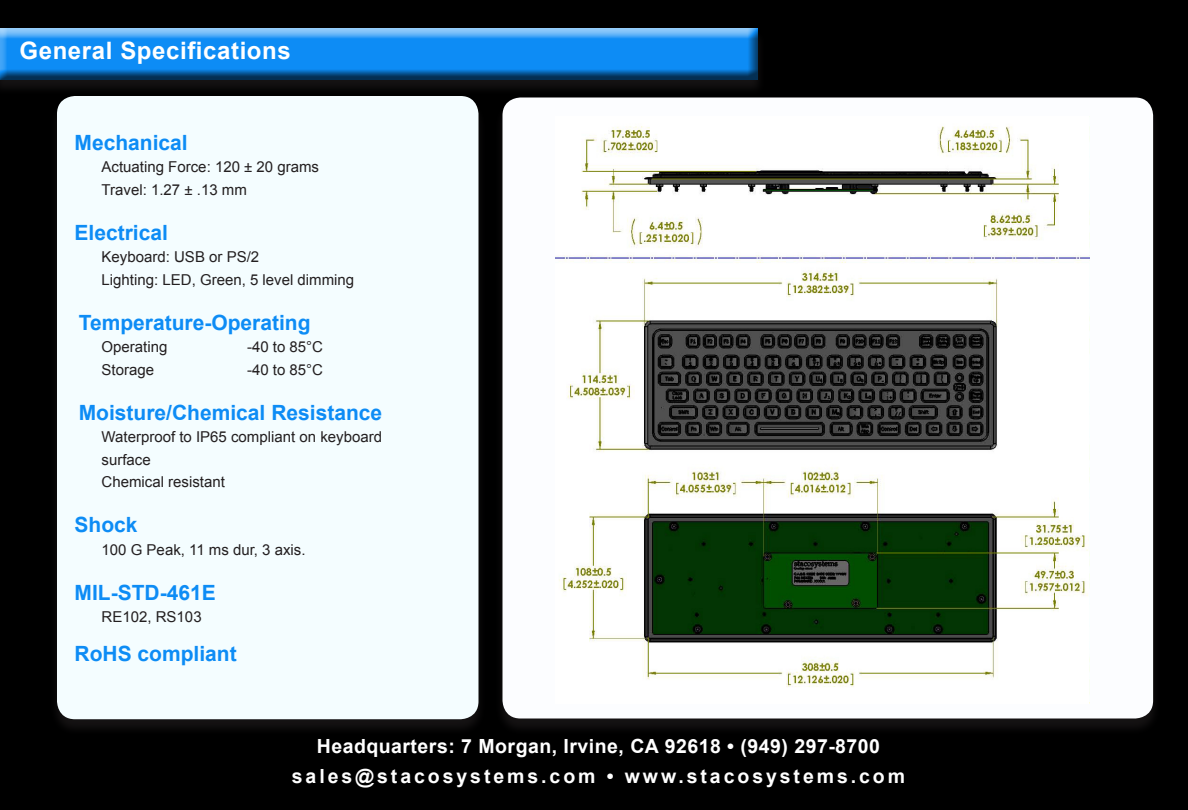
<style>
.page{position:relative;width:1188px;height:810px;background:#000}
.page>*{position:absolute;margin:0;border:0;box-sizing:border-box;transform-origin:0 0}
.t1{font:700 24px "Arial";letter-spacing:.025em;color:#fff}
.t2{font:700 21px "Arial";color:#0d8cf5}
.t3{font:700 19.5px "Arial";letter-spacing:.025em;color:#fff}
.t4{font:700 19.5px "Arial";letter-spacing:.15em;color:#fff}
.t5{font:15px/22.5px "Arial";color:#231f20}
</style>
<div class="page">
<div style="left:0;top:29px;width:772px;height:74px;background:#231f20;opacity:.6"></div>
<div style="left:0;top:27px;width:759px;height:54px;background:#231f20;opacity:.75"></div>
<div style="left:49px;top:97px;width:587px;height:674px;background:#231f20;opacity:.6"></div>
<div style="left:57px;top:96px;width:421px;height:623px;background:#f4fdff;border-radius:18px"></div>
<div style="left:494px;top:98px;width:674px;height:644px;background:#231f20;opacity:.6"></div>
<div style="left:502px;top:98px;width:651px;height:620px;background:#fcfdff;border-radius:18px"></div>
<img style="left:555px;top:126px;width:534px;height:561px">
<p class="t1" style="left:20px;top:35px;width:273px">General Specifications</p>
<p class="t2" style="left:75px;top:128px;width:115px">Mechanical</p>
<p class="t5" style="left:102px;top:156px;width:219px">Actuating Force: 120 ± 20 grams</p>
<p class="t5" style="left:102px;top:178px;width:147px">Travel: 1.27 ± .13 mm</p>
<p class="t2" style="left:75px;top:218px;width:95px">Electrical</p>
<p class="t5" style="left:102px;top:246px;width:159px">Keyboard: USB or PS/2</p>
<p class="t5" style="left:102px;top:268px;width:254px">Lighting: LED, Green, 5 level dimming</p>
<p class="t2" style="left:79px;top:308px;width:233px">Temperature-Operating</p>
<p class="t5" style="left:102px;top:336px;width:67px">Operating</p>
<p class="t5" style="left:247px;top:336px;width:78px">-40 to 85°C</p>
<p class="t5" style="left:102px;top:358px;width:54px">Storage</p>
<p class="t5" style="left:247px;top:358px;width:78px">-40 to 85°C</p>
<p class="t2" style="left:79px;top:398px;width:305px">Moisture/Chemical Resistance</p>
<p class="t5" style="left:102px;top:426px;width:282px">Waterproof to IP65 compliant on keyboard surface</p>
<p class="t5" style="left:102px;top:471px;width:125px">Chemical resistant</p>
<p class="t2" style="left:75px;top:511px;width:65px">Shock</p>
<p class="t5" style="left:102px;top:538px;width:205px">100 G Peak, 11 ms dur, 3 axis.</p>
<p class="t2" style="left:75px;top:578px;width:143px">MIL-STD-461E</p>
<p class="t5" style="left:102px;top:606px;width:102px">RE102, RS103</p>
<p class="t2" style="left:75px;top:640px;width:164px">RoHS compliant</p>
<p class="t3" style="left:317px;top:734px;width:565px">Headquarters: 7 Morgan, Irvine, CA 92618 • (949) 297-8700</p>
<p class="t4" style="left:292px;top:763px;width:615px">sales@stacosystems.com • www.stacosystems.com</p>
</div>
